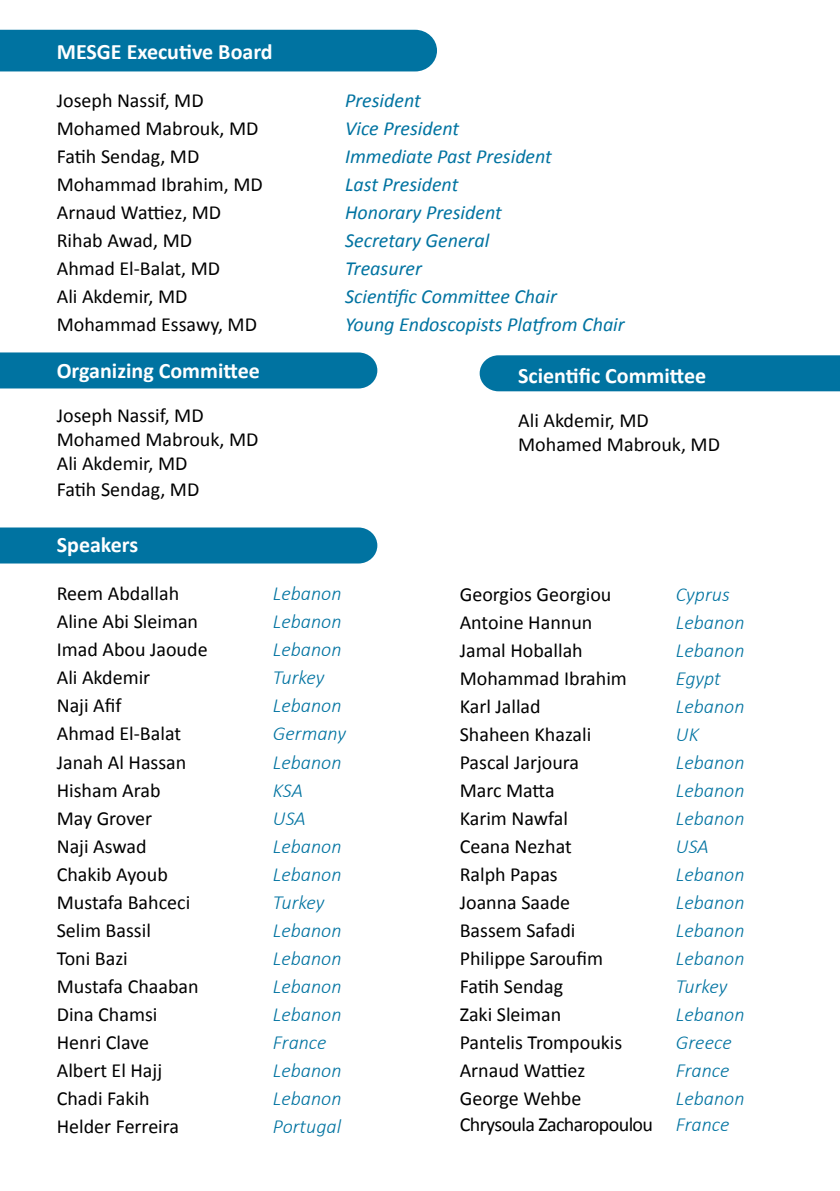
<style>
.page{position:relative;width:840px;height:1191px;background:#fff}
.page>*{position:absolute;margin:0;border:0;box-sizing:border-box;transform-origin:0 0}
.t1{font:700 22px "Calibri";color:#fff}
.t2{font:20px/24px "Calibri";color:#000}
.t3{font:italic 300 20px "Calibri";color:#0073a1}
.t4{font:italic 20px "Calibri";color:#0073a1}
.t5{font:20px/26.4px "Calibri";letter-spacing:-.03em;color:#000}
.s1{font-weight:300;font-style:italic;color:#0073a1}
</style>
<div class="page">
<div style="left:0;top:30px;width:437px;height:41px;background:#0073a1"></div>
<div style="left:0;top:352px;width:377px;height:36px;background:#0073a1"></div>
<div style="left:479px;top:355px;width:360px;height:36px;background:#0073a1"></div>
<div style="left:0;top:527px;width:377px;height:36px;background:#0073a1"></div>
<p class="t1" style="left:57px;top:38px;width:217px">MESGE Executive Board</p>
<p class="t2" style="left:57px;top:88px;width:148px">Joseph Nassif, MD</p>
<p class="t4" style="left:345px;top:87px;width:77px">President</p>
<p class="t2" style="left:57px;top:116px;width:203px">Mohamed Mabrouk, MD</p>
<p class="t4" style="left:345px;top:115px;width:115px">Vice President</p>
<p class="t2" style="left:57px;top:144px;width:144px">Fatih Sendag, MD</p>
<p class="t4" style="left:345px;top:143px;width:208px">Immediate Past President</p>
<p class="t2" style="left:57px;top:172px;width:207px">Mohammad Ibrahim, MD</p>
<p class="t4" style="left:345px;top:171px;width:115px">Last President</p>
<p class="t2" style="left:57px;top:200px;width:166px">Arnaud Wattiez, MD</p>
<p class="t4" style="left:345px;top:199px;width:158px">Honorary President</p>
<p class="t2" style="left:57px;top:228px;width:137px">Rihab Awad, MD</p>
<p class="t4" style="left:345px;top:227px;width:146px">Secretary General</p>
<p class="t2" style="left:57px;top:256px;width:165px">Ahmad El-Balat, MD</p>
<p class="t4" style="left:345px;top:255px;width:78px">Treasurer</p>
<p class="t2" style="left:57px;top:284px;width:132px">Ali Akdemir, MD</p>
<p class="t4" style="left:345px;top:283px;width:213px">Scientific Committee Chair</p>
<p class="t2" style="left:57px;top:312px;width:202px">Mohammad Essawy, MD</p>
<p class="t4" style="left:345px;top:311px;width:281px">Young Endoscopists Platfrom Chair</p>
<p class="t1" style="left:57px;top:356px;width:204px">Organizing Committee</p>
<p class="t2" style="left:57px;top:403px;width:203px">Joseph Nassif, MD<br>Mohamed Mabrouk, MD<br>Ali Akdemir, MD</p>
<p class="t2" style="left:57px;top:477px;width:144px">Fatih Sendag, MD</p>
<p class="t1" style="left:57px;top:531px;width:83px">Speakers</p>
<p class="t2" style="left:57px;top:582px;width:124px">Reem Abdallah</p>
<p class="t3" style="left:273px;top:581px;width:70px">Lebanon</p>
<p class="t2" style="left:57px;top:610px;width:143px">Aline Abi Sleiman</p>
<p class="t3" style="left:273px;top:609px;width:70px">Lebanon</p>
<p class="t2" style="left:57px;top:638px;width:152px">Imad Abou Jaoude</p>
<p class="t3" style="left:273px;top:637px;width:70px">Lebanon</p>
<p class="t2" style="left:57px;top:666px;width:95px">Ali Akdemir</p>
<p class="t3" style="left:273px;top:665px;width:53px">Turkey</p>
<p class="t2" style="left:57px;top:694px;width:66px">Naji Afif</p>
<p class="t3" style="left:273px;top:693px;width:70px">Lebanon</p>
<p class="t2" style="left:57px;top:722px;width:126px">Ahmad El-Balat</p>
<p class="t3" style="left:273px;top:721px;width:74px">Germany</p>
<p class="t2" style="left:57px;top:750px;width:131px">Janah Al Hassan</p>
<p class="t3" style="left:273px;top:749px;width:70px">Lebanon</p>
<p class="t2" style="left:57px;top:778px;width:105px">Hisham Arab</p>
<p class="t3" style="left:273px;top:777px;width:31px">KSA</p>
<p class="t2" style="left:57px;top:806px;width:97px">May Grover</p>
<p class="t3" style="left:273px;top:805px;width:34px">USA</p>
<p class="t2" style="left:57px;top:834px;width:91px">Naji Aswad</p>
<p class="t3" style="left:273px;top:833px;width:70px">Lebanon</p>
<p class="t2" style="left:57px;top:862px;width:112px">Chakib Ayoub</p>
<p class="t3" style="left:273px;top:861px;width:70px">Lebanon</p>
<p class="t2" style="left:57px;top:890px;width:135px">Mustafa Bahceci</p>
<p class="t3" style="left:273px;top:889px;width:53px">Turkey</p>
<p class="t2" style="left:57px;top:918px;width:96px">Selim Bassil</p>
<p class="t3" style="left:273px;top:917px;width:70px">Lebanon</p>
<p class="t2" style="left:57px;top:946px;width:73px">Toni Bazi</p>
<p class="t3" style="left:273px;top:945px;width:70px">Lebanon</p>
<p class="t2" style="left:57px;top:974px;width:143px">Mustafa Chaaban</p>
<p class="t3" style="left:273px;top:973px;width:70px">Lebanon</p>
<p class="t2" style="left:57px;top:1002px;width:102px">Dina Chamsi</p>
<p class="t3" style="left:273px;top:1001px;width:70px">Lebanon</p>
<p class="t2" style="left:57px;top:1030px;width:94px">Henri Clave</p>
<p class="t3" style="left:273px;top:1029px;width:55px">France</p>
<p class="t2" style="left:57px;top:1058px;width:107px">Albert El Hajj</p>
<p class="t3" style="left:273px;top:1057px;width:70px">Lebanon</p>
<p class="t2" style="left:57px;top:1086px;width:94px">Chadi Fakih</p>
<p class="t3" style="left:273px;top:1085px;width:70px">Lebanon</p>
<p class="t2" style="left:57px;top:1114px;width:124px">Helder Ferreira</p>
<p class="t3" style="left:273px;top:1113px;width:70px">Portugal</p>
<p class="t1" style="left:518px;top:361px;width:189px">Scientific Committee</p>
<p class="t2" style="left:518px;top:408px;width:203px">Ali Akdemir, MD<br>Mohamed Mabrouk, MD</p>
<p class="t2" style="left:459px;top:582px;width:153px">Georgios Georgiou</p>
<p class="t3" style="left:675px;top:582px;width:55px">Cyprus</p>
<p class="t2" style="left:459px;top:610px;width:134px">Antoine Hannun</p>
<p class="t3" style="left:675px;top:610px;width:70px">Lebanon</p>
<p class="t2" style="left:459px;top:638px;width:124px">Jamal Hoballah</p>
<p class="t3" style="left:675px;top:638px;width:70px">Lebanon</p>
<p class="t2" style="left:459px;top:666px;width:169px">Mohammad Ibrahim</p>
<p class="t3" style="left:675px;top:666px;width:46px">Egypt</p>
<p class="t2" style="left:459px;top:694px;width:82px">Karl Jallad</p>
<p class="t3" style="left:675px;top:694px;width:70px">Lebanon</p>
<p class="t2" style="left:459px;top:722px;width:133px">Shaheen Khazali</p>
<p class="t3" style="left:675px;top:722px;width:24px">UK</p>
<p class="t2" style="left:459px;top:750px;width:121px">Pascal Jarjoura</p>
<p class="t3" style="left:675px;top:750px;width:70px">Lebanon</p>
<p class="t2" style="left:459px;top:778px;width:96px">Marc Matta</p>
<p class="t3" style="left:675px;top:778px;width:70px">Lebanon</p>
<p class="t2" style="left:459px;top:806px;width:110px">Karim Nawfal</p>
<p class="t3" style="left:675px;top:806px;width:70px">Lebanon</p>
<p class="t2" style="left:459px;top:834px;width:113px">Ceana Nezhat</p>
<p class="t3" style="left:675px;top:834px;width:34px">USA</p>
<p class="t2" style="left:459px;top:862px;width:99px">Ralph Papas</p>
<p class="t3" style="left:675px;top:862px;width:70px">Lebanon</p>
<p class="t2" style="left:459px;top:890px;width:112px">Joanna Saade</p>
<p class="t3" style="left:675px;top:890px;width:70px">Lebanon</p>
<p class="t2" style="left:459px;top:918px;width:117px">Bassem Safadi</p>
<p class="t3" style="left:675px;top:918px;width:70px">Lebanon</p>
<p class="t2" style="left:459px;top:946px;width:145px">Philippe Saroufim</p>
<p class="t3" style="left:675px;top:946px;width:70px">Lebanon</p>
<p class="t2" style="left:459px;top:974px;width:105px">Fatih Sendag</p>
<p class="t3" style="left:675px;top:974px;width:53px">Turkey</p>
<p class="t2" style="left:459px;top:1002px;width:103px">Zaki Sleiman</p>
<p class="t3" style="left:675px;top:1002px;width:70px">Lebanon</p>
<p class="t2" style="left:459px;top:1030px;width:164px">Pantelis Trompoukis</p>
<p class="t3" style="left:675px;top:1030px;width:57px">Greece</p>
<p class="t2" style="left:459px;top:1058px;width:127px">Arnaud Wattiez</p>
<p class="t3" style="left:675px;top:1058px;width:55px">France</p>
<p class="t2" style="left:459px;top:1086px;width:123px">George Wehbe</p>
<p class="t5" style="left:459px;top:1085px;width:286px;text-indent:216px"><span class="s1">Lebanon<br></span>Chrysoula Zacharopoulou <span class="s1">France</span></p>
</div>
